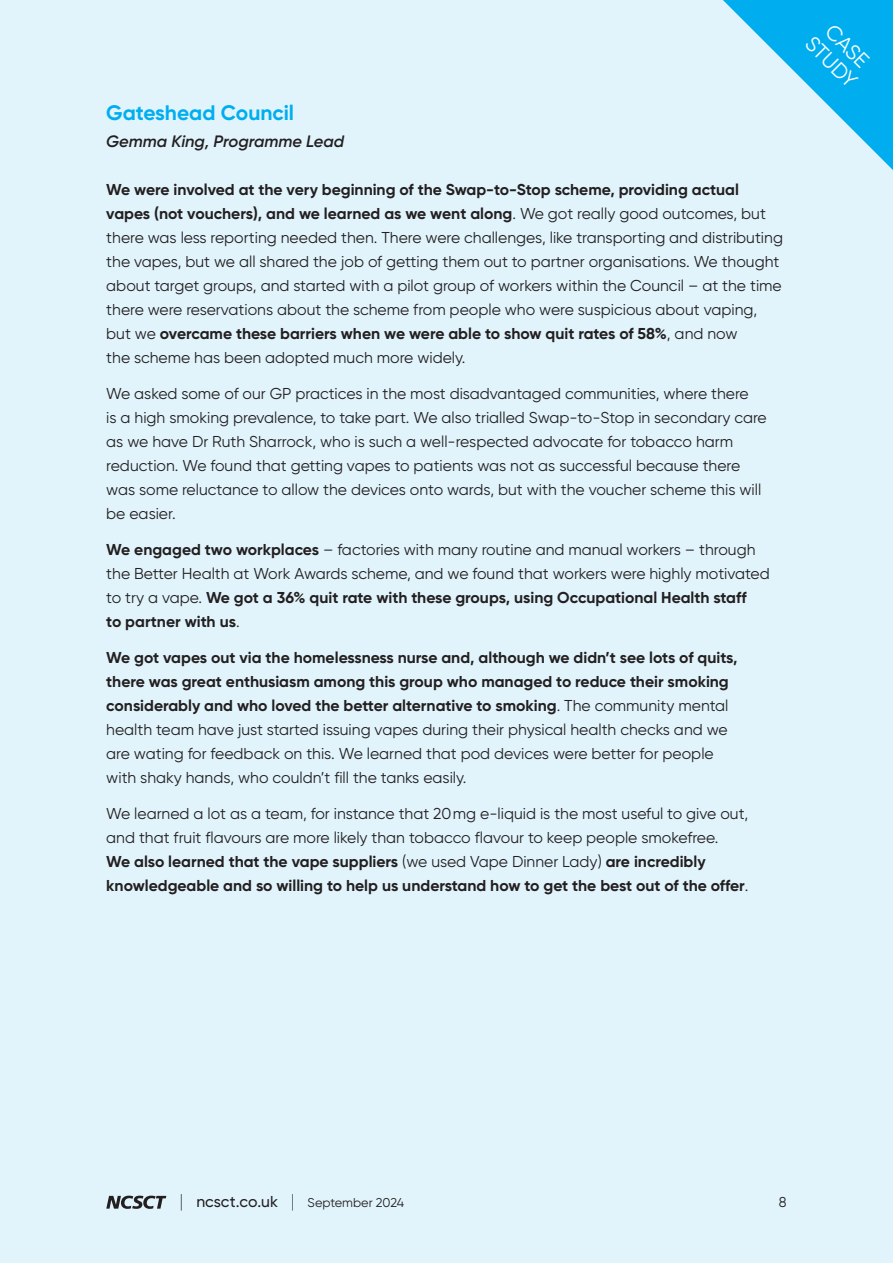
<style>
.page{position:relative;width:893px;height:1263px;background:#e1f4fc}
.page>*{position:absolute;margin:0;border:0;box-sizing:border-box;transform-origin:0 0}
.t1{font:700 21px "Gilroy";color:#00aeef}
.t2{font:21px/22.5px "Gilroy";color:#fff}
.t3{font:italic 600 16.5px "Gilroy";color:#231f20}
.t4{font:15.75px/24px "Gilroy";color:#231f20}
.t5{font:14.25px "Gilroy";color:#231f20}
.t6{font:12.75px "Gilroy";color:#231f20}
.s1{font-weight:700}
.s2{font-weight:200;font-size:18px}
.s3{font-weight:500;font-size:15.75px}
</style>
<div class="page">
<svg style="left:106px;top:1195px;width:60px;height:14px"></svg>
<svg style="left:723px;top:0;width:170px;height:170px"></svg>
<h1 class="t1" style="left:106px;top:100px;width:189px">Gateshead Council</h1>
<p class="t3" style="left:106px;top:131px;width:239px">Gemma King, Programme Lead</p>
<p class="t4" style="left:106px;top:178px;width:678px"><span class="s1">We were involved at the very beginning of the Swap-to-Stop scheme, providing actual vapes (not vouchers), and we learned as we went along</span>. We got really good outcomes, but there was less reporting needed then. There were challenges, like transporting and distributing the vapes, but we all shared the job of getting them out to partner organisations. We thought about target groups, and started with a pilot group of workers within the Council – at the time there were reservations about the scheme from people who were suspicious about vaping, but we <span class="s1">overcame these barriers when we were able to show quit rates of 58%</span>, and now<br>the scheme has been adopted much more widely.</p>
<p class="t4" style="left:106px;top:382px;width:662px">We asked some of our GP practices in the most disadvantaged communities, where there<br>is a high smoking prevalence, to take part. We also trialled Swap-to-Stop in secondary care as we have Dr Ruth Sharrock, who is such a well-respected advocate for tobacco harm reduction. We found that getting vapes to patients was not as successful because there was some reluctance to allow the devices onto wards, but with the voucher scheme this will be easier.</p>
<p class="t4" style="left:106px;top:538px;width:665px"><span class="s1">We engaged two workplaces</span> – factories with many routine and manual workers – through the Better Health at Work Awards scheme, and we found that workers were highly motivated to try a vape. <span class="s1">We got a 36% quit rate with these groups, using Occupational Health staff<br>to partner with us</span>.</p>
<p class="t4" style="left:106px;top:646px;width:633px"><span class="s1">We got vapes out via the homelessness nurse and, although we didn’t see lots of quits, there was great enthusiasm among this group who managed to reduce their smoking considerably and who loved the better alternative to smoking</span>. The community mental health team have just started issuing vapes during their physical health checks and we are wating for feedback on this. We learned that pod devices were better for people with shaky hands, who couldn’t fill the tanks easily.</p>
<p class="t4" style="left:106px;top:802px;width:644px">We learned a lot as a team, for instance that 20mg e-liquid is the most useful to give out, and that fruit flavours are more likely than tobacco flavour to keep people smokefree.<br><span class="s1">We also learned that the vape suppliers</span> (we used Vape Dinner Lady) <span class="s1">are incredibly knowledgeable and so willing to help us understand how to get the best out of the offer</span>.</p>
<h1 class="t2" style="left:833px;top:15px;width:65px;rotate:45deg">CASE<br>STUDY</h1>
<p class="t6" style="left:180px;top:1194px;width:226px"><span class="s2">|</span> <span class="s3">ncsct.co.uk</span> <span class="s2">|</span> September 2024</p>
<p class="t5" style="left:779px;top:1193px;width:9px">8</p>
</div>
